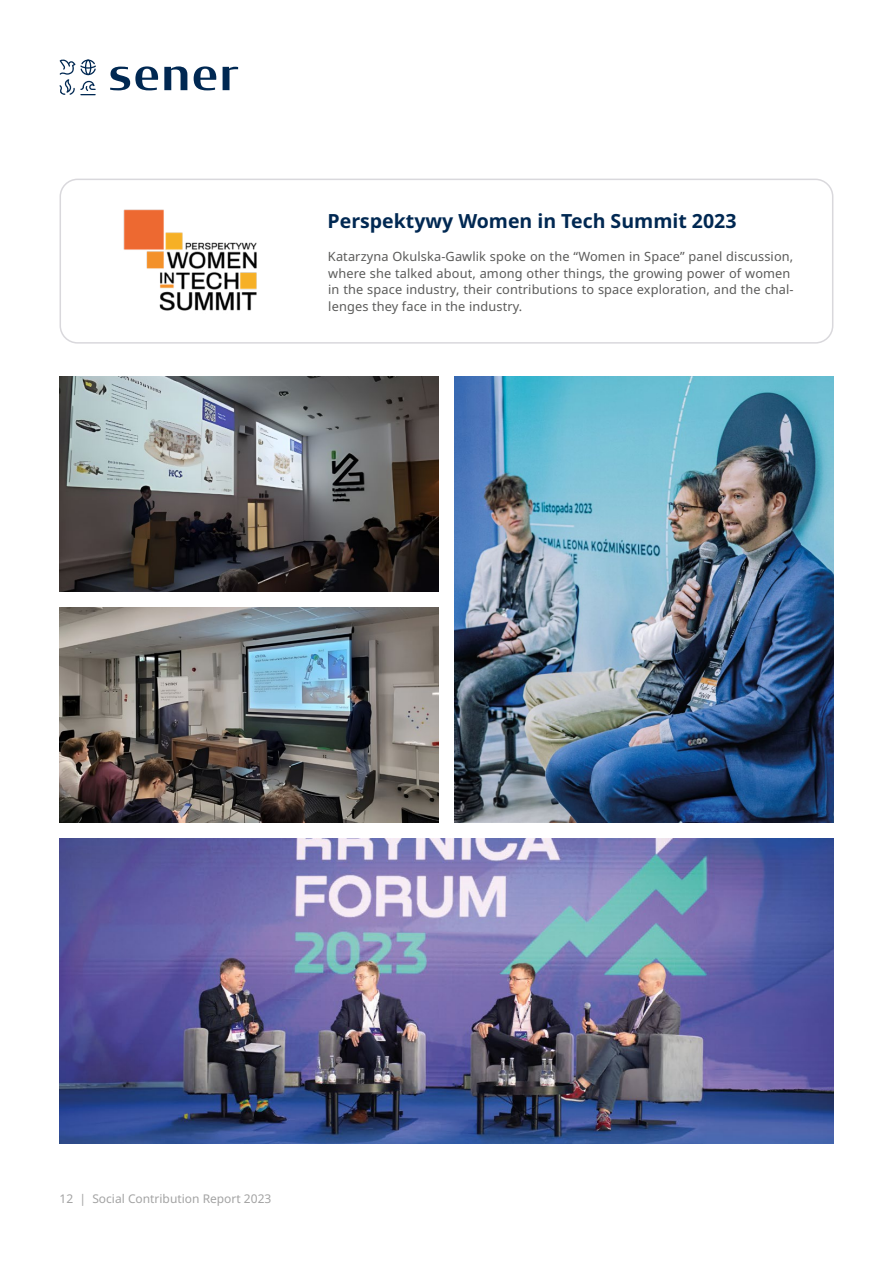
<style>
.page{position:relative;width:893px;height:1263px;background:#fff}
.page>*{position:absolute;margin:0;border:0;box-sizing:border-box;transform-origin:0 0}
.t1{font:700 19.5px "Noto Sans";color:#002852}
.t2{font:12.75px/16.5px "Noto Sans";letter-spacing:.01em;color:#5a5a59}
.t3{font:12px "Noto Sans";color:#a3a3a3}
</style>
<div class="page">
<svg style="left:110px;top:66px;width:48px;height:24px"></svg>
<svg style="left:164px;top:66px;width:23px;height:24px"></svg>
<svg style="left:194px;top:66px;width:22px;height:24px"></svg>
<svg style="left:223px;top:67px;width:15px;height:23px"></svg>
<svg style="left:59px;top:59px;width:37px;height:36px"></svg>
<div style="left:60px;top:179px;width:773px;height:165px;border:2px solid #d9d8dc;border-radius:17px"></div>
<img style="left:123px;top:209px;width:134px;height:102px">
<img style="left:60px;top:839px;width:773px;height:305px">
<img style="left:455px;top:377px;width:378px;height:445px">
<img style="left:60px;top:377px;width:378px;height:214px">
<img style="left:60px;top:608px;width:378px;height:214px">
<h1 class="t1" style="left:328px;top:210px;width:410px">Perspektywy Women in Tech Summit 2023</h1>
<p class="t2" style="left:328px;top:248px;width:467px">Katarzyna Okulska-Gawlik spoke on the “Women in Space” panel discussion, where she talked about, among other things, the growing power of women in the space industry, their contributions to space exploration, and the chal&shy;lenges they face in the industry.</p>
<p class="t3" style="left:60px;top:1192px;width:213px">12 | Social Contribution Report 2023</p>
</div>
